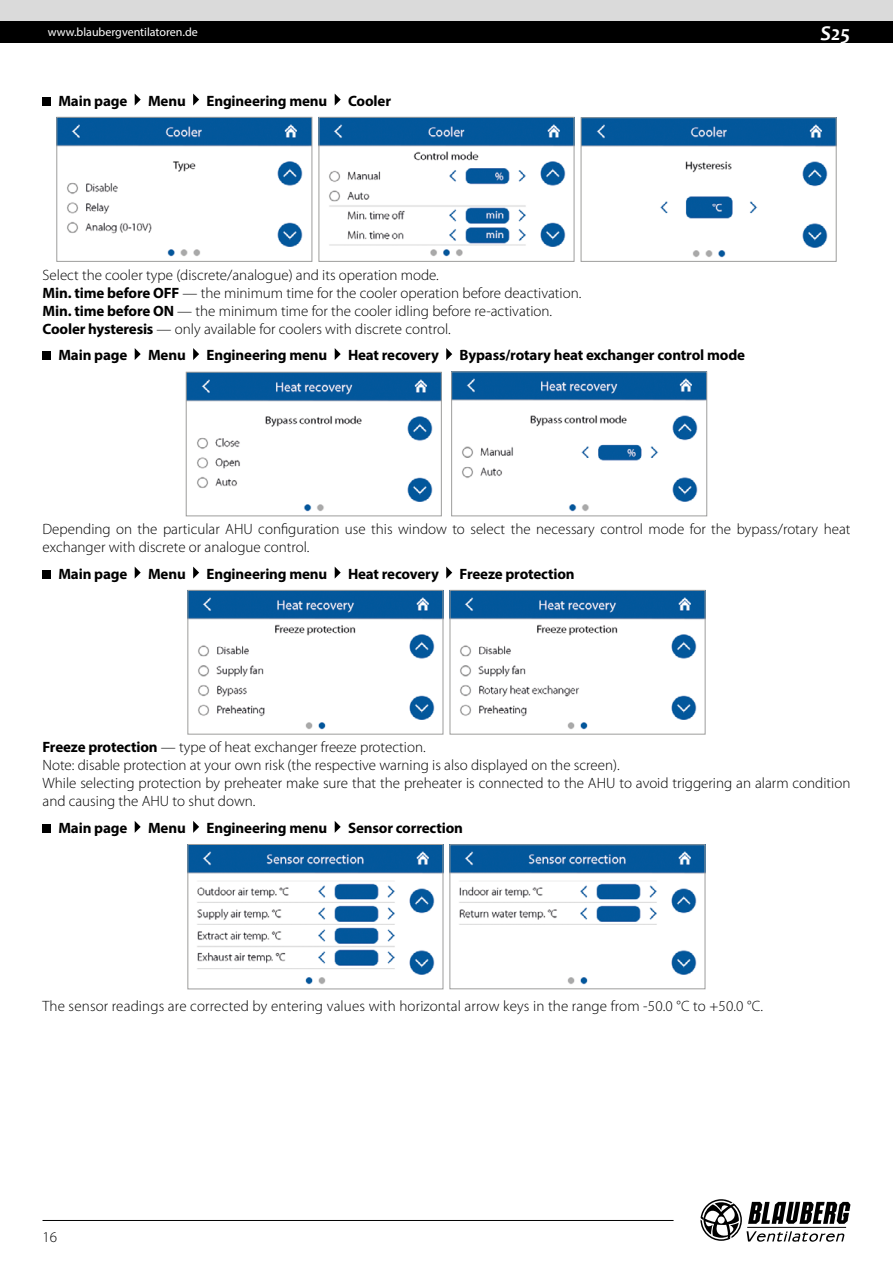
<style>
.page{position:relative;width:893px;height:1263px;background:#fff}
.page>*{position:absolute;margin:0;border:0;box-sizing:border-box;transform-origin:0 0}
.t1{font:italic 700 21px "Candara";color:#fff}
.t2{font:300 15px/18px "Myriad Pro";color:#000}
.t3{font:700 15px "Myriad Pro";letter-spacing:-.01em;color:#000}
.t4{font:12px "Myriad Pro";color:#fff}
.s1{font-weight:700}
</style>
<div class="page">
<div style="left:0;top:0;width:893px;height:21px;background:#dadada"></div>
<div style="left:0;top:21px;width:893px;height:22px;background:#000"></div>
<svg style="left:700px;top:1199px;width:150px;height:43px"></svg>
<hr style="left:43px;top:1220px;width:631px;height:1px;background:#000">
<div style="left:43px;top:97px;width:8px;height:9px;background:#000"></div>
<svg style="left:135px;top:94px;width:6px;height:11px"></svg>
<svg style="left:193px;top:94px;width:6px;height:12px"></svg>
<svg style="left:335px;top:94px;width:6px;height:11px"></svg>
<img style="left:59px;top:119px;width:251px;height:138px">
<div style="left:57px;top:117px;width:255px;height:145px;border:1px solid #9d9d9c"></div>
<img style="left:321px;top:119px;width:251px;height:138px">
<div style="left:319px;top:117px;width:255px;height:145px;border:1px solid #9d9d9c"></div>
<img style="left:583px;top:119px;width:251px;height:139px">
<div style="left:581px;top:117px;width:255px;height:145px;border:1px solid #9d9d9c"></div>
<div style="left:43px;top:352px;width:8px;height:8px;background:#000"></div>
<svg style="left:135px;top:348px;width:6px;height:12px"></svg>
<svg style="left:193px;top:348px;width:6px;height:12px"></svg>
<svg style="left:335px;top:348px;width:6px;height:12px"></svg>
<svg style="left:446px;top:348px;width:6px;height:12px"></svg>
<img style="left:188px;top:374px;width:252px;height:138px">
<div style="left:186px;top:372px;width:256px;height:144px;border:1px solid #9d9d9c"></div>
<img style="left:453px;top:374px;width:252px;height:138px">
<div style="left:451px;top:372px;width:256px;height:144px;border:1px solid #9d9d9c"></div>
<div style="left:43px;top:570px;width:8px;height:9px;background:#000"></div>
<svg style="left:135px;top:567px;width:6px;height:12px"></svg>
<svg style="left:193px;top:567px;width:6px;height:12px"></svg>
<svg style="left:335px;top:567px;width:6px;height:12px"></svg>
<svg style="left:446px;top:567px;width:6px;height:12px"></svg>
<img style="left:190px;top:592px;width:251px;height:138px">
<div style="left:188px;top:590px;width:255px;height:144px;border:1px solid #9d9d9c"></div>
<img style="left:452px;top:592px;width:251px;height:138px">
<div style="left:450px;top:590px;width:255px;height:144px;border:1px solid #9d9d9c"></div>
<div style="left:43px;top:824px;width:8px;height:9px;background:#000"></div>
<svg style="left:135px;top:821px;width:6px;height:12px"></svg>
<svg style="left:193px;top:821px;width:6px;height:12px"></svg>
<svg style="left:335px;top:821px;width:6px;height:12px"></svg>
<img style="left:190px;top:846px;width:251px;height:139px">
<div style="left:188px;top:844px;width:255px;height:145px;border:1px solid #9d9d9c"></div>
<img style="left:452px;top:846px;width:251px;height:139px">
<div style="left:450px;top:844px;width:255px;height:145px;border:1px solid #9d9d9c"></div>
<p class="t4" style="left:48px;top:25px;width:152px">www.blaubergventilatoren.de</p>
<h1 class="t1" style="left:820px;top:20px;width:31px">S25</h1>
<p class="t3" style="left:58px;top:91px;width:70px">Main page</p>
<p class="t3" style="left:148px;top:91px;width:39px">Menu</p>
<p class="t3" style="left:207px;top:91px;width:122px">Engineering menu</p>
<p class="t3" style="left:348px;top:91px;width:44px">Cooler</p>
<p class="t2" style="left:43px;top:266px;width:540px">Select the cooler type (discrete/analogue) and its operation mode.<br><span class="s1">Min. time before OFF</span> — the minimum time for the cooler operation before deactivation.<br><span class="s1">Min. time before ON</span> — the minimum time for the cooler idling before re-activation.<br><span class="s1">Cooler hysteresis</span> — only available for coolers with discrete control.</p>
<p class="t3" style="left:58px;top:345px;width:70px">Main page</p>
<p class="t3" style="left:148px;top:345px;width:39px">Menu</p>
<p class="t3" style="left:207px;top:345px;width:122px">Engineering menu</p>
<p class="t3" style="left:348px;top:345px;width:92px">Heat recovery</p>
<p class="t3" style="left:460px;top:345px;width:287px">Bypass/rotary heat exchanger control mode</p>
<p class="t2" style="left:43px;top:520px;width:809px">Depending on the particular AHU configuration use this window to select the necessary control mode for the bypass/rotary heat exchanger with discrete or analogue control.</p>
<p class="t3" style="left:58px;top:564px;width:70px">Main page</p>
<p class="t3" style="left:148px;top:564px;width:39px">Menu</p>
<p class="t3" style="left:207px;top:564px;width:122px">Engineering menu</p>
<p class="t3" style="left:348px;top:564px;width:92px">Heat recovery</p>
<p class="t3" style="left:460px;top:564px;width:117px">Freeze protection</p>
<p class="t2" style="left:43px;top:739px;width:809px"><span class="s1">Freeze protection</span> — type of heat exchanger freeze protection.<br>Note: disable protection at your own risk (the respective warning is also displayed on the screen).<br>While selecting protection by preheater make sure that the preheater is connected to the AHU to avoid triggering an alarm condition and causing the AHU to shut down.</p>
<p class="t3" style="left:58px;top:818px;width:70px">Main page</p>
<p class="t3" style="left:148px;top:818px;width:39px">Menu</p>
<p class="t3" style="left:207px;top:818px;width:122px">Engineering menu</p>
<p class="t3" style="left:348px;top:818px;width:116px">Sensor correction</p>
<p class="t2" style="left:43px;top:997px;width:722px">The sensor readings are corrected by entering values with horizontal arrow keys in the range from -50.0 °C to +50.0 °C.</p>
<p class="t2" style="left:43px;top:1228px;width:16px">16</p>
</div>
